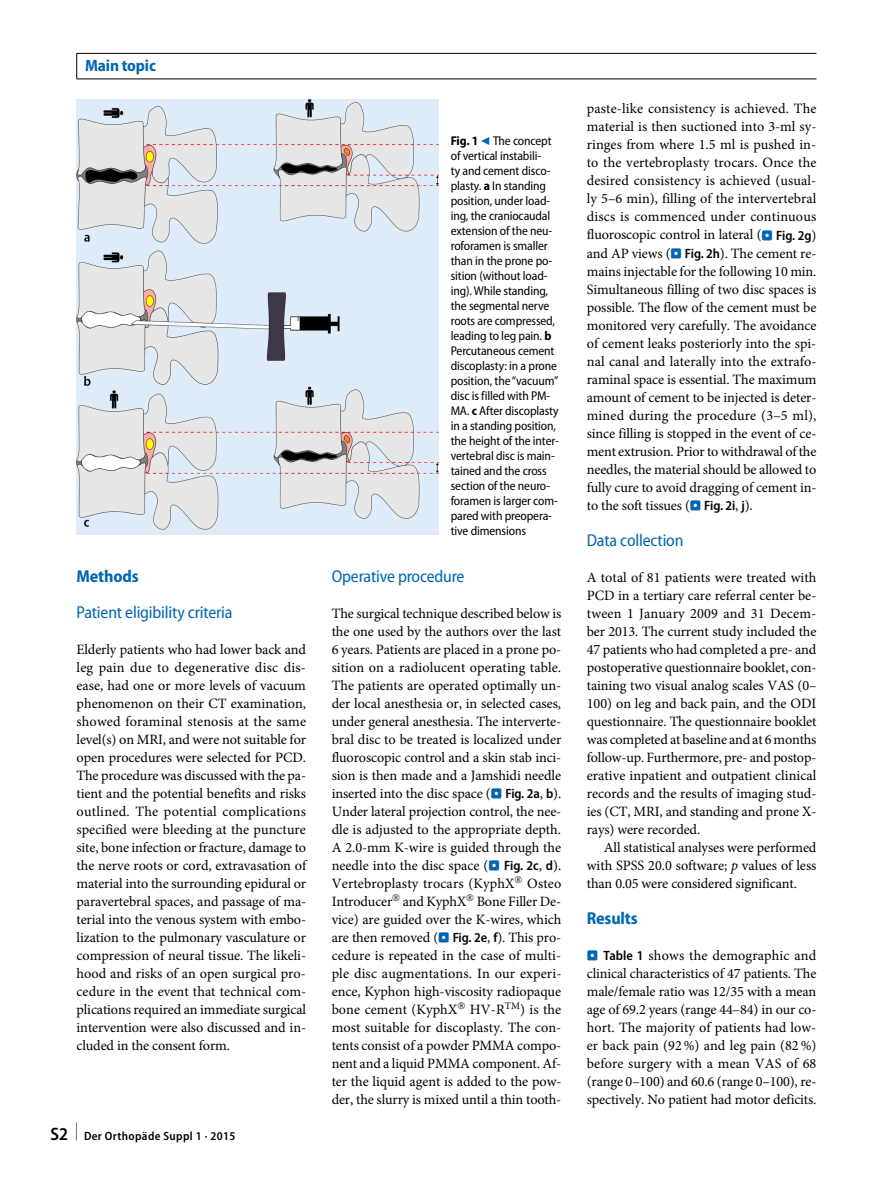
<style>
.page{position:relative;width:893px;height:1187px;background:#fff}
.page>*{position:absolute;margin:0;border:0;box-sizing:border-box;transform-origin:0 0}
.t1{font:semi-condensed 17.25px "Myriad Pro";letter-spacing:-.01em;color:#0066b3}
.t2{font:700 semi-condensed 17.25px "Myriad Pro";letter-spacing:-.01em;color:#0066b3}
.t3{font:700 semi-condensed 16.5px "Myriad Pro";letter-spacing:-.005em;color:#0066b3}
.t4{font:14.25px/18px "Minion Pro";letter-spacing:-.01em;color:#000;text-align:justify}
.t5{font:semi-condensed 12.75px/15px "Myriad Pro";letter-spacing:-.01em;color:#000}
.t6{font:600 semi-condensed 12px "Myriad Pro";letter-spacing:.03em;color:#000}
.s1{font-size:18px}
.s2{font-weight:700}
.s3{font-family:"Blik Buttons";font-stretch:normal;font-size:13.5px;color:#0066b3}
.s4{font-family:"Blik Buttons";font-size:13.5px;color:#0066b3}
.s5{font-family:"Myriad Pro";font-weight:600;font-stretch:semi-condensed;font-size:13.5px}
.s6{font-style:italic}
</style>
<div class="page">
<img style="left:77px;top:100px;width:361px;height:434px">
<hr style="left:77px;top:53px;width:739px;height:1px;background:#000">
<svg style="left:76px;top:54px;width:1px;height:25px"></svg>
<hr style="left:77px;top:79px;width:739px;height:1px;background:#000">
<p class="t3" style="left:85px;top:56px;width:72px">Main topic</p>
<p class="t2" style="left:77px;top:566px;width:64px">Methods</p>
<p class="t1" style="left:77px;top:602px;width:157px">Patient eligibility criteria</p>
<p class="t4" style="left:77px;top:640px;width:231px">Elderly patients who had lower back and leg pain due to degenerative disc dis&shy;ease, had one or more levels of vacuum phenomenon on their CT examination, showed foraminal stenosis at the same level(s) on MRI, and were not suitable for open procedures were selected for PCD.<br>The procedure was discussed with the pa&shy;tient and the potential benefits and risks outlined. The potential complications specified were bleeding at the puncture site, bone infection or fracture, damage to the nerve roots or cord, extravasation of material into the surrounding epidural or paravertebral spaces, and passage of ma&shy;terial into the venous system with embo&shy;lization to the pulmonary vasculature or compression of neural tissue. The likeli&shy;hood and risks of an open surgical pro&shy;cedure in the event that technical com&shy;plications required an immediate surgical intervention were also discussed and in&shy;cluded in the consent form.</p>
<p class="t6" style="left:50px;top:1129px;width:187px"><span class="s1">S2 </span><sup>|</sup> Der Orthopäde Suppl 1 · 2015</p>
<p class="t5" style="left:451px;top:133px;width:110px"><span class="s2">Fig. 1</span> <span class="s3">9</span> The concept of vertical instabili-<br>ty and cement disco&shy;plasty. <span class="s2">a</span> In standing position, under load&shy;ing, the craniocaudal extension of the neu&shy;roforamen is smaller than in the prone po&shy;sition (without load&shy;ing). While standing, the segmental nerve roots are compressed, leading to leg pain. <span class="s2">b<br></span>Percutaneous cement discoplasty: in a prone position, the “vacuum” disc is filled with PM-<br>MA. <span class="s2">c</span> After discoplasty in a standing position, the height of the inter&shy;vertebral disc is main&shy;tained and the cross section of the neuro&shy;foramen is larger com&shy;pared with preopera&shy;tive dimensions</p>
<p class="t1" style="left:332px;top:566px;width:134px">Operative procedure</p>
<p class="t4" style="left:332px;top:604px;width:231px">The surgical technique described below is the one used by the authors over the last 6 years. Patients are placed in a prone po&shy;sition on a radiolucent operating table.<br>The patients are operated optimally un&shy;der local anesthesia or, in selected cases, under general anesthesia. The interverte&shy;bral disc to be treated is localized under fluoroscopic control and a skin stab inci&shy;sion is then made and a Jamshidi needle inserted into the disc space (<span class="s4">.</span> <span class="s5">Fig. 2a</span>, <span class="s5">b</span>).<br>Under lateral projection control, the nee&shy;dle is adjusted to the appropriate depth.<br>A 2.0-mm K-wire is guided through the needle into the disc space (<span class="s4">.</span> <span class="s5">Fig. 2c</span>, <span class="s5">d</span>).<br>Vertebroplasty trocars (KyphX Osteo Introducer and KyphX Bone Filler De&shy;vice) are guided over the K-wires, which are then removed (<span class="s4">.</span> <span class="s5">Fig. 2e</span>, <span class="s5">f</span>). This pro&shy;cedure is repeated in the case of multi&shy;ple disc augmentations. In our experi&shy;ence, Kyphon high-viscosity radiopaque bone cement (KyphX HV-R<sup>TM</sup>) is the most suitable for discoplasty. The con&shy;tents consist of a powder PMMA compo&shy;nent and a liquid PMMA component. Af&shy;ter the liquid agent is added to the pow&shy;der, the slurry is mixed until a thin tooth-</p>
<p class="t4" style="left:587px;top:100px;width:231px">paste-like consistency is achieved. The material is then suctioned into 3-ml sy&shy;ringes from where 1.5 ml is pushed in&shy;to the vertebroplasty trocars. Once the desired consistency is achieved (usual&shy;ly 5–6 min), filling of the intervertebral discs is commenced under continuous fluoroscopic control in lateral (<span class="s4">.</span> <span class="s5">Fig. 2g</span>) and AP views (<span class="s4">.</span> <span class="s5">Fig. 2h</span>). The cement re&shy;mains injectable for the following 10 min.<br>Simultaneous filling of two disc spaces is possible. The flow of the cement must be monitored very carefully. The avoidance of cement leaks posteriorly into the spi&shy;nal canal and laterally into the extrafo&shy;raminal space is essential. The maximum amount of cement to be injected is deter&shy;mined during the procedure (3–5 ml), since filling is stopped in the event of ce&shy;ment extrusion. Prior to withdrawal of the needles, the material should be allowed to fully cure to avoid dragging of cement in&shy;to the soft tissues (<span class="s4">.</span> <span class="s5">Fig. 2i</span>, <span class="s5">j</span>).</p>
<p class="t1" style="left:587px;top:530px;width:98px">Data collection</p>
<p class="t4" style="left:587px;top:568px;width:231px">A total of 81 patients were treated with PCD in a tertiary care referral center be&shy;tween 1 January 2009 and 31 Decem&shy;ber 2013. The current study included the 47 patients who had completed a pre- and postoperative questionnaire booklet, con&shy;taining two visual analog scales VAS (0– 100) on leg and back pain, and the ODI questionnaire. The questionnaire booklet was completed at baseline and at 6 months follow-up. Furthermore, pre- and postop&shy;erative inpatient and outpatient clinical records and the results of imaging stud&shy;ies (CT, MRI, and standing and prone X&shy;rays) were recorded.</p>
<p class="t4" style="left:587px;top:838px;width:231px;text-indent:17px">All statistical analyses were performed with SPSS 20.0 software; <span class="s6">p</span> values of less than 0.05 were considered significant.</p>
<p class="t2" style="left:587px;top:908px;width:52px">Results</p>
<p class="t4" style="left:587px;top:946px;width:231px"><span class="s4">.</span> <span class="s5">Table 1</span> shows the demographic and clinical characteristics of 47 patients. The male/female ratio was 12/35 with a mean age of 69.2 years (range 44–84) in our co&shy;hort. The majority of patients had low&shy;er back pain (92%) and leg pain (82%) before surgery with a mean VAS of 68 (range 0–100) and 60.6 (range 0–100), re&shy;spectively. No patient had motor deficits.</p>
</div>
